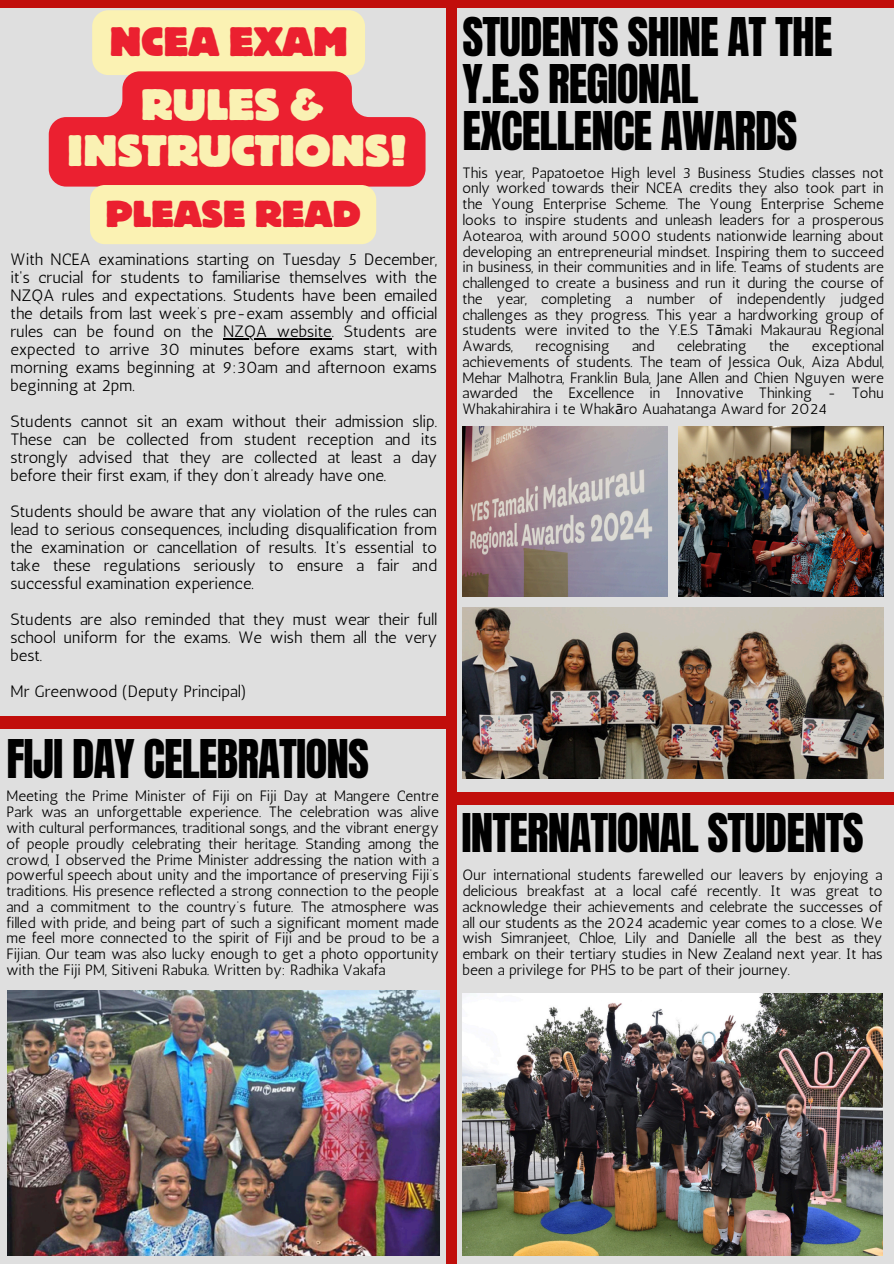
<style>
.page{position:relative;width:894px;height:1264px;background:#fff}
.page>*{position:absolute;margin:0;border:0;box-sizing:border-box;transform-origin:0 0}
.t1{font:800 45.9px/45.8px "Bloc";color:#faf1b3;text-align:center}
.t2{font:45.3px/47.2px "Anton";letter-spacing:-.02em;color:#000}
.t3{font:800 42.9px "Bloc";color:#eb2030}
.t4{font:800 39.15px "Bloc";color:#eb2030}
.t5{font:16.5px/18px "Antic";color:#000;text-align:justify}
.t6{font:15px/15.8px "Antic";color:#000;text-align:justify}
.s1{font-family:"Noto Sans"}
</style>
<div class="page">
<div style="left:0;top:0;width:893px;height:1263px;background:#dfdfdf"></div>
<img style="left:8px;top:990px;width:432px;height:265px">
<img style="left:462px;top:426px;width:205px;height:170px">
<img style="left:678px;top:426px;width:205px;height:170px">
<img style="left:462px;top:607px;width:421px;height:171px">
<div style="left:469px;top:0;width:424px;height:7px;background:#c10e0b"></div>
<div style="left:446px;top:282px;width:11px;height:460px;background:#c10e0b"></div>
<div style="left:446px;top:0;width:11px;height:282px;background:#c10e0b"></div>
<div style="left:446px;top:728px;width:11px;height:535px;background:#c10e0b"></div>
<div style="left:0;top:0;width:478px;height:7px;background:#c10e0b"></div>
<div style="left:0;top:716px;width:452px;height:12px;background:#c10e0b"></div>
<img style="left:462px;top:993px;width:420px;height:262px">
<div style="left:450px;top:792px;width:443px;height:12px;background:#c10e0b"></div>
<div style="left:92px;top:10px;width:273px;height:65px;background:#fbf2b3;border-radius:16px"></div>
<svg style="left:49px;top:71px;width:376px;height:116px"></svg>
<hr style="left:223px;top:338px;width:109px;height:1px;background:#000">
<div style="left:90px;top:185px;width:286px;height:59px;background:#fbf2b3;border-radius:15px"></div>
<p class="t3" style="left:109px;top:18px;width:240px">NCEA EXAM</p>
<p class="t1" style="left:67px;top:83px;width:341px">RULES &amp;<br>INSTRUCTIONS!</p>
<p class="t4" style="left:106px;top:192px;width:256px">PLEASE READ</p>
<p class="t5" style="left:11px;top:250px;width:428px">With NCEA examinations starting on Tuesday 5 December, it's crucial for students to familiarise themselves with the NZQA rules and expectations. Students have been emailed the details from last week’s pre-exam assembly and official rules can be found on the</p>
<h1 class="t5" style="left:11px;top:322px;width:428px;text-indent:213px">NZQA website. Students are expected to arrive 30 minutes before exams start, with morning exams beginning at 9:30am and afternoon exams beginning at 2pm.</h1>
<h1 class="t5" style="left:11px;top:412px;width:428px">Students cannot sit an exam without their admission slip.<br>These can be collected from student reception and its strongly advised that they are collected at least a day before their first exam, if they don’t already have one.</h1>
<p class="t5" style="left:11px;top:502px;width:428px">Students should be aware that any violation of the rules can lead to serious consequences, including disqualification from the examination or cancellation of results. It's essential to take these regulations seriously to ensure a fair and successful examination experience.</p>
<h1 class="t5" style="left:11px;top:610px;width:428px">Students are also reminded that they must wear their full school uniform for the exams. We wish them all the very best.</h1>
<p class="t5" style="left:11px;top:682px;width:238px">Mr Greenwood (Deputy Principal)</p>
<p class="t2" style="left:6px;top:736px;width:364px">FIJI DAY CELEBRATIONS</p>
<p class="t6" style="left:6px;top:788px;width:434px">Meeting the Prime Minister of Fiji on Fiji Day at Mangere Centre Park was an unforgettable experience. The celebration was alive with cultural performances, traditional songs, and the vibrant energy of people proudly celebrating their heritage. Standing among the crowd, I observed the Prime Minister addressing the nation with a powerful speech about unity and the importance of preserving Fiji’s traditions. His presence reflected a strong connection to the people and a commitment to the country’s future. The atmosphere was filled with pride, and being part of such a significant moment made me feel more connected to the spirit of Fiji and be proud to be a Fijian. Our team was also lucky enough to get a photo opportunity with the Fiji PM, Sitiveni Rabuka. Written by: Radhika Vakafa</p>
<p class="t2" style="left:462px;top:14px;width:371px">STUDENTS SHINE AT THE<br>Y.E.S REGIONAL<br>EXCELLENCE AWARDS</p>
<h2 class="t6" style="left:462px;top:165px;width:423px">This year, Papatoetoe High level 3 Business Studies classes not only worked towards their NCEA credits they also took part in the Young Enterprise Scheme. The Young Enterprise Scheme looks to inspire students and unleash leaders for a prosperous Aotearoa, with around 5000 students nationwide learning about developing an entrepreneurial mindset. Inspiring them to succeed in business, in their communities and in life. Teams of students are challenged to create a business and run it during the course of the year, completing a number of independently judged challenges as they progress. This year a hardworking group of students were invited to the Y.E.S T<span class="s1">ā</span>maki Makaurau Regional Awards,</h2>
<h2 class="t6" style="left:462px;top:338px;width:423px;text-indent:349px">exceptional achievements of students. The team of Jessica Ouk, Aiza Abdul, Mehar Malhotra, Franklin Bula, Jane Allen and Chien Nguyen were awarded the Excellence in Innovative Thinking - Tohu Whakahirahira i te Whak<span class="s1">ā</span>ro Auahatanga Award for 2024</h2>
<h2 class="t6" style="left:535px;top:338px;width:76px">recognising</h2>
<h2 class="t6" style="left:632px;top:338px;width:24px">and</h2>
<h2 class="t6" style="left:677px;top:338px;width:71px">celebrating</h2>
<h2 class="t6" style="left:769px;top:338px;width:22px">the</h2>
<h1 class="t2" style="left:461px;top:809px;width:403px">INTERNATIONAL STUDENTS</h1>
<h1 class="t6" style="left:462px;top:867px;width:421px">Our international students farewelled our leavers by enjoying a delicious breakfast at a local café recently. It was great to acknowledge their achievements and celebrate the successes of all our students as the 2024 academic year comes to a close. We wish Simranjeet, Chloe, Lily and Danielle all the best as they embark on their tertiary studies in New Zealand next year. It has been a privilege for PHS to be part of their journey.</h1>
</div>
